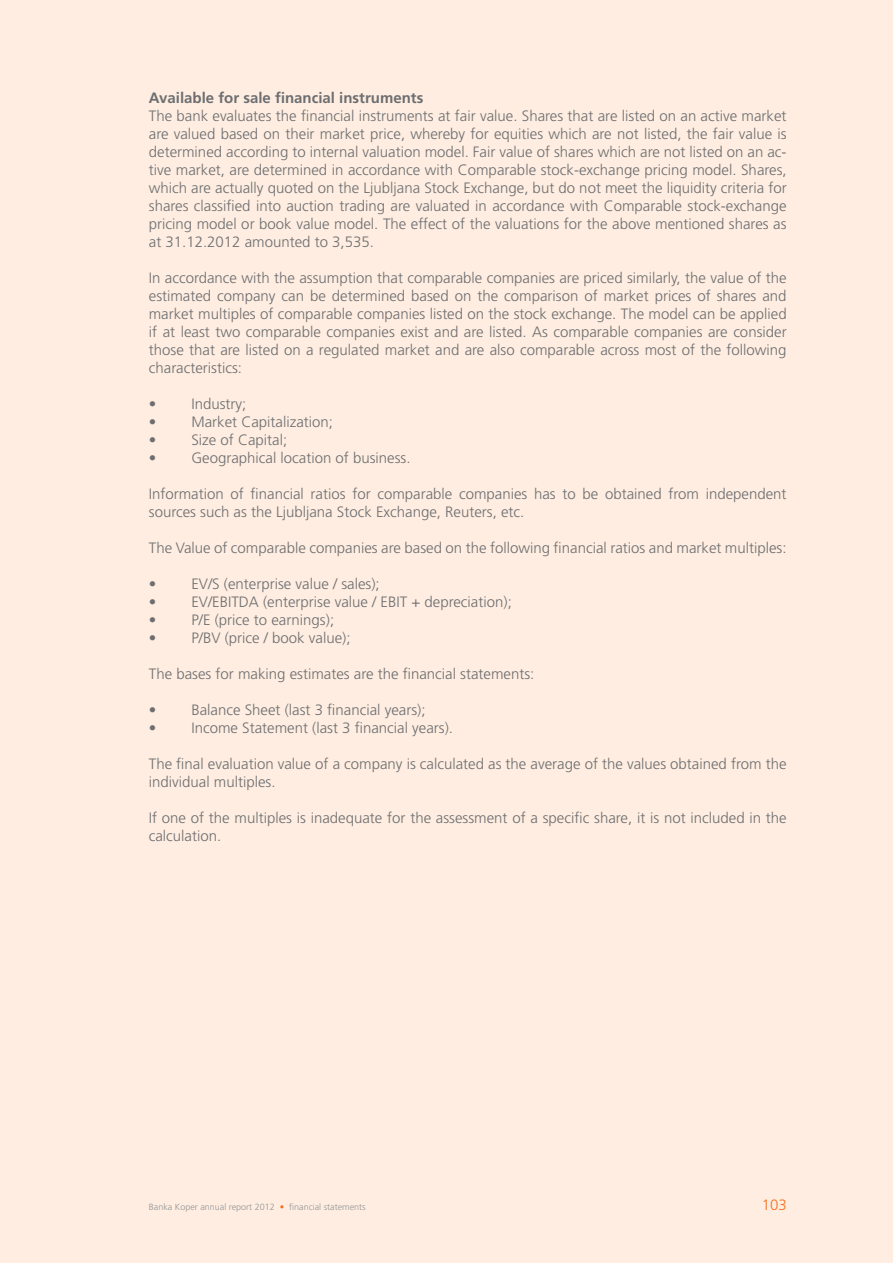
<style>
.page{position:relative;width:893px;height:1263px;background:#feede0}
.page>*{position:absolute;margin:0;border:0;box-sizing:border-box;transform-origin:0 0}
.t1{font:300 15px/18px "Frutiger CE";color:#6d6e71}
.t2{font:700 15px "Frutiger CE";color:#6d6e71}
.t3{font:300 15px "Frutiger CE";color:#f36f21}
.t4{font:300 9px "Frutiger CE";color:#939598}
.s1{color:#f36f21}
</style>
<div class="page">
<p class="t2" style="left:149px;top:89px;width:276px">Available for sale financial instruments</p>
<p class="t1" style="left:149px;top:107px;width:639px;text-align:justify">The bank evaluates the financial instruments at fair value. Shares that are listed on an active market are valued based on their market price, whereby for equities which are not listed, the fair value is determined according to internal valuation model. Fair value of shares which are not listed on an ac&shy;tive market, are determined in accordance with Comparable stock-exchange pricing model. Shares, which are actually quoted on the Ljubljana Stock Exchange, but do not meet the liquidity criteria for shares classified into auction trading are valuated in accordance with Comparable stock-exchange pricing model or book value model. The effect of the valuations for the above mentioned shares as at 31.12.2012 amounted to 3,535.</p>
<p class="t1" style="left:149px;top:269px;width:639px;text-align:justify">In accordance with the assumption that comparable companies are priced similarly, the value of the estimated company can be determined based on the comparison of market prices of shares and market multiples of comparable companies listed on the stock exchange. The model can be applied if at least two comparable companies exist and are listed. As comparable companies are consider those that are listed on a regulated market and are also comparable across most of the following characteristics:</p>
<p class="t1" style="left:149px;top:395px;width:99px">• Industry;</p>
<p class="t1" style="left:149px;top:413px;width:186px">• Market Capitalization;</p>
<p class="t1" style="left:149px;top:431px;width:140px">• Size of Capital;</p>
<p class="t1" style="left:149px;top:449px;width:263px">• Geographical location of business.</p>
<p class="t1" style="left:149px;top:485px;width:639px">Information of financial ratios for comparable companies has to be obtained from independent sources such as the Ljubljana Stock Exchange, Reuters, etc.</p>
<p class="t1" style="left:149px;top:539px;width:639px">The Value of comparable companies are based on the following financial ratios and market multiples:</p>
<p class="t1" style="left:149px;top:575px;width:232px">• EV/S (enterprise value / sales);</p>
<p class="t1" style="left:149px;top:593px;width:364px">• EV/EBITDA (enterprise value / EBIT + depreciation);</p>
<p class="t1" style="left:149px;top:611px;width:187px">• P/E (price to earnings);</p>
<p class="t1" style="left:149px;top:629px;width:203px">• P/BV (price / book value);</p>
<p class="t1" style="left:149px;top:665px;width:387px">The bases for making estimates are the financial statements:</p>
<p class="t1" style="left:149px;top:701px;width:278px">• Balance Sheet (last 3 financial years);</p>
<p class="t1" style="left:149px;top:719px;width:306px">• Income Statement (last 3 financial years).</p>
<p class="t1" style="left:149px;top:755px;width:639px">The final evaluation value of a company is calculated as the average of the values obtained from the individual multiples.</p>
<p class="t1" style="left:149px;top:809px;width:639px">If one of the multiples is inadequate for the assessment of a specific share, it is not included in the calculation.</p>
<p class="t4" style="left:149px;top:1202px;width:218px">Banka Koper annual report 2012 <span class="s1">•</span> financial statements</p>
<p class="t3" style="left:762px;top:1196px;width:27px">103</p>
</div>
